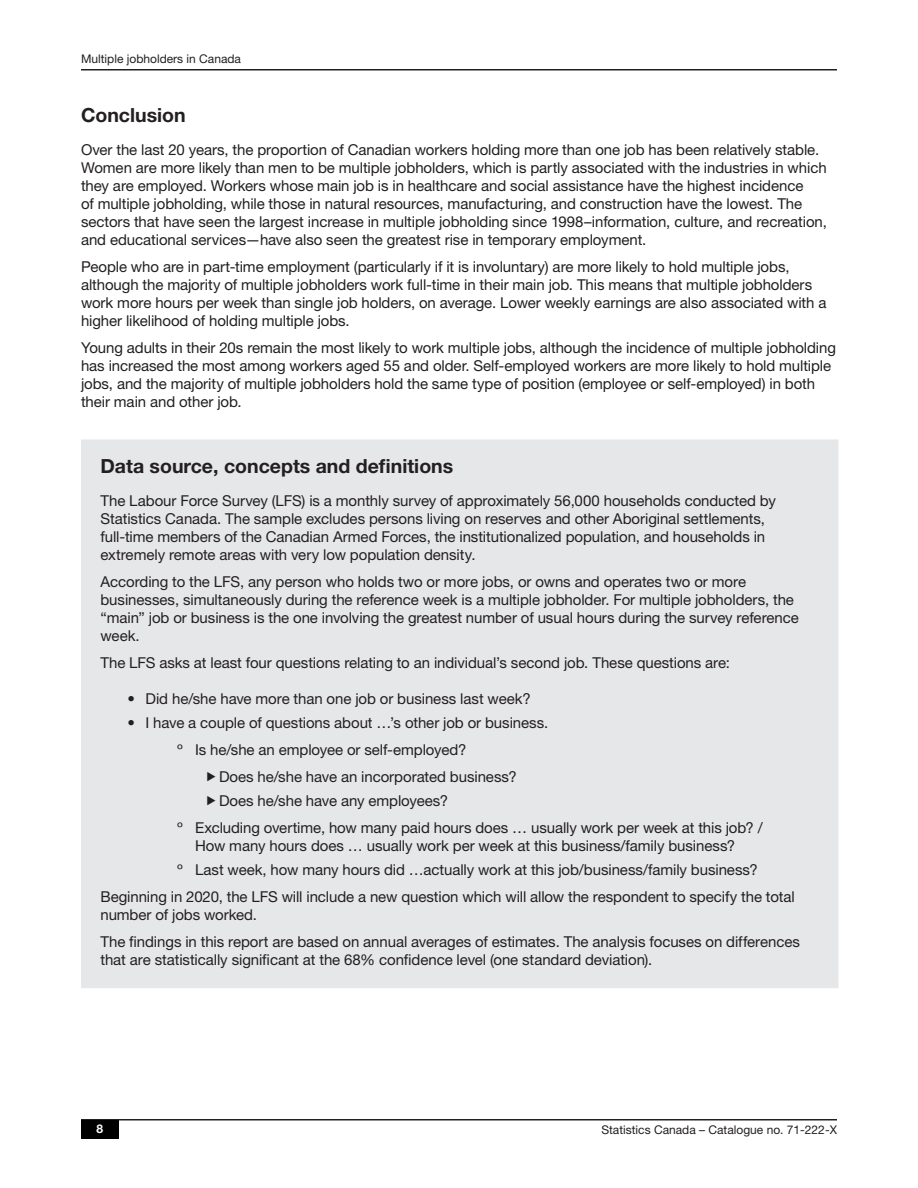
<style>
.page{position:relative;width:918px;height:1188px;background:#fff}
.page>*{position:absolute;margin:0;border:0;box-sizing:border-box;transform-origin:0 0}
.t1{font:700 19.5px "Helvetica Neue LT Std";color:#231f20}
.t2{font:15px/18px "Helvetica Neue LT Std";letter-spacing:-.005em;color:#231f20}
.t3{font:12px "Helvetica Neue LT Std";color:#231f20}
.t4{font:700 12px "Helvetica Neue LT Std";color:#fff}
</style>
<div class="page">
<hr style="left:81px;top:1119px;width:756px;height:1px;background:#231f20">
<div style="left:81px;top:1120px;width:38px;height:19px;background:#000"></div>
<hr style="left:81px;top:69px;width:756px;height:1px;background:#231f20">
<div style="left:82px;top:440px;width:756px;height:547px;background:#e6e7e9"></div>
<p class="t3" style="left:81px;top:51px;width:162px">Multiple jobholders in Canada</p>
<h1 class="t1" style="left:81px;top:103px;width:106px">Conclusion</h1>
<p class="t2" style="left:81px;top:140px;width:747px">Over the last 20 years, the proportion of Canadian workers holding more than one job has been relatively stable.<br>Women are more likely than men to be multiple jobholders, which is partly associated with the industries in which they are employed. Workers whose main job is in healthcare and social assistance have the highest incidence<br>of multiple jobholding, while those in natural resources, manufacturing, and construction have the lowest. The sectors that have seen the largest increase in multiple jobholding since 1998–information, culture, and recreation, and educational services—have also seen the greatest rise in temporary employment.</p>
<p class="t2" style="left:81px;top:257px;width:747px">People who are in part-time employment (particularly if it is involuntary) are more likely to hold multiple jobs, although the majority of multiple jobholders work full-time in their main job. This means that multiple jobholders work more hours per week than single job holders, on average. Lower weekly earnings are also associated with a higher likelihood of holding multiple jobs.</p>
<p class="t2" style="left:81px;top:338px;width:757px">Young adults in their 20s remain the most likely to work multiple jobs, although the incidence of multiple jobholding has increased the most among workers aged 55 and older. Self-employed workers are more likely to hold multiple jobs, and the majority of multiple jobholders hold the same type of position (employee or self-employed) in both their main and other job.</p>
<h1 class="t1" style="left:100px;top:454px;width:354px">Data source, concepts and definitions</h1>
<p class="t2" style="left:100px;top:491px;width:677px">The Labour Force Survey (LFS) is a monthly survey of approximately 56,000 households conducted by Statistics Canada. The sample excludes persons living on reserves and other Aboriginal settlements, full-time members of the Canadian Armed Forces, the institutionalized population, and households in extremely remote areas with very low population density.</p>
<p class="t2" style="left:100px;top:572px;width:700px">According to the LFS, any person who holds two or more jobs, or owns and operates two or more businesses, simultaneously during the reference week is a multiple jobholder. For multiple jobholders, the “main” job or business is the one involving the greatest number of usual hours during the survey reference week.</p>
<p class="t2" style="left:100px;top:653px;width:631px">The LFS asks at least four questions relating to an individual’s second job. These questions are:</p>
<p class="t2" style="left:128px;top:689px;width:405px">• Did he/she have more than one job or business last week?</p>
<p class="t2" style="left:128px;top:713px;width:422px">• I have a couple of questions about …’s other job or business.</p>
<p class="t2" style="left:177px;top:740px;width:291px">º Is he/she an employee or self-employed?</p>
<p class="t2" style="left:219px;top:767px;width:299px">Does he/she have an incorporated business?</p>
<p class="t2" style="left:177px;top:787px;width:587px;line-height:27px;text-indent:42px">Does he/she have any employees?<br>º Excluding overtime, how many paid hours does … usually work per week at this job? /</p>
<p class="t2" style="left:177px;top:833px;width:582px;line-height:24px;text-align:center">How many hours does … usually work per week at this business/family business?<br>º Last week, how many hours did …actually work at this job/business/family business?</p>
<p class="t2" style="left:100px;top:887px;width:696px">Beginning in 2020, the LFS will include a new question which will allow the respondent to specify the total number of jobs worked.</p>
<p class="t2" style="left:100px;top:932px;width:701px">The findings in this report are based on annual averages of estimates. The analysis focuses on differences that are statistically significant at the 68% confidence level (one standard deviation).</p>
<p class="t4" style="left:97px;top:1122px;width:8px">8</p>
<p class="t3" style="left:601px;top:1122px;width:237px">Statistics Canada – Catalogue no. 71-222-X</p>
</div>
